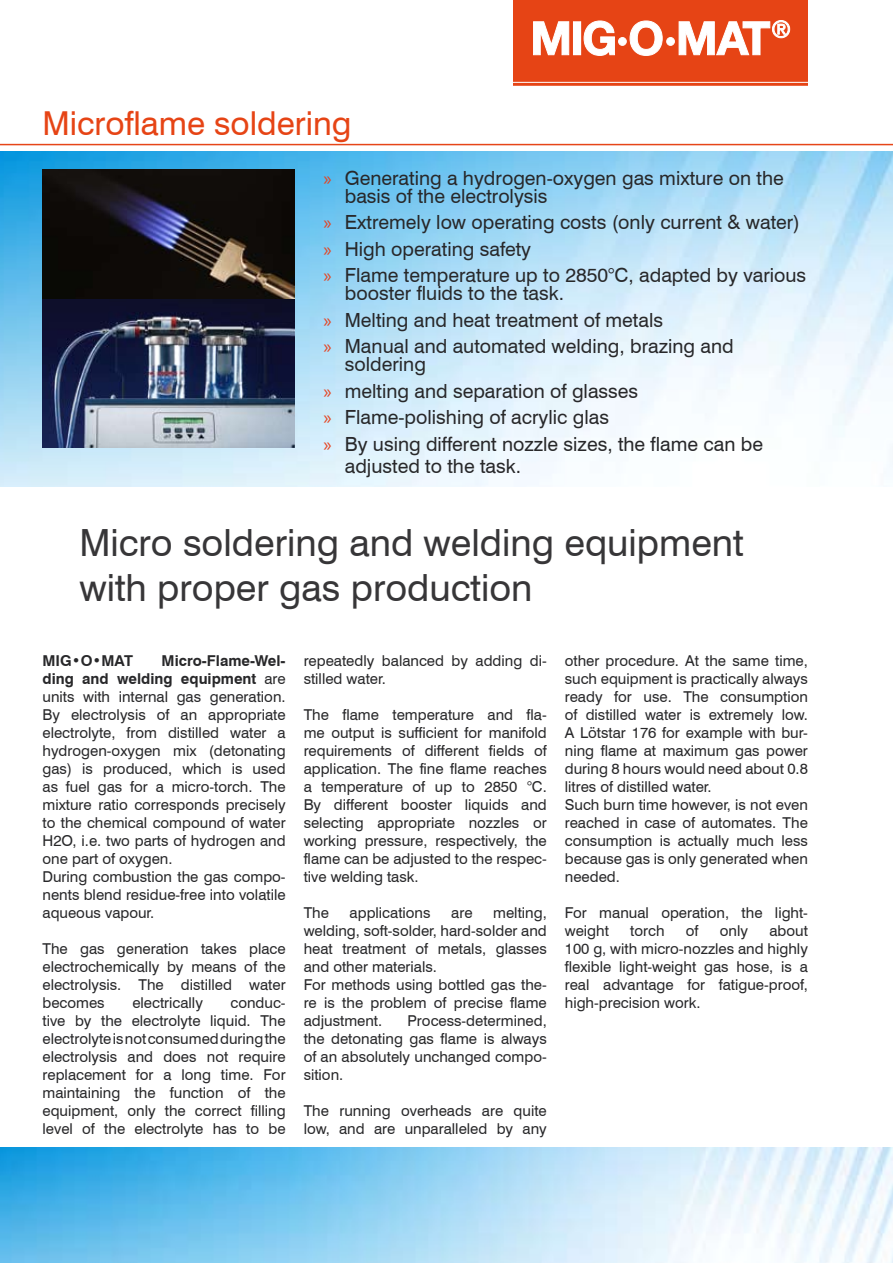
<style>
.page{position:relative;width:893px;height:1263px;background:#fff}
.page>*{position:absolute;margin:0;border:0;box-sizing:border-box;transform-origin:0 0}
.t1{font:37.5px/45px "Swiss 721 BT";color:#373638}
.t2{font:33px "Swiss 721 BT";color:#e64415}
.t3{font:19.5px/26.5px "Swiss 721 BT";color:#28282a}
.t4{font:19.5px/26.5px "Myriad Pro";color:#e6421f;text-align:justify}
.t5{font:15px/18px "Swiss 721 BT";color:#28282a}
.t6{font:700 15px "Swiss 721 BT";color:#28282a}
.s1{font-weight:700}
</style>
<div class="page">
<img style="left:0;top:1147px;width:893px;height:116px">
<img style="left:0;top:152px;width:893px;height:334px">
<hr style="left:0;top:144px;width:893px;height:1px;background:#e64619">
<svg style="left:514px;top:0;width:294px;height:86px"></svg>
<img style="left:43px;top:169px;width:251px;height:278px">
<h2 class="t2" style="left:43px;top:103px;width:311px">Microflame soldering</h2>
<h3 class="t4" style="left:324px;top:165px;width:10px">»</h3>
<h3 class="t4" style="left:324px;top:209px;width:10px">» » »</h3>
<h3 class="t4" style="left:324px;top:307px;width:10px">» »</h3>
<h3 class="t4" style="left:324px;top:378px;width:10px">» » »</h3>
<h3 class="t3" style="left:345px;top:169px;width:440px;line-height:18px">Generating a hydrogen-oxygen gas mixture on the basis of the electrolysis</h3>
<h3 class="t3" style="left:345px;top:209px;width:463px">Extremely low operating costs (only current &amp; water)<br>High operating safety<br>Flame temperature up to 2850°C, adapted by various</h3>
<h3 class="t3" style="left:345px;top:280px;width:391px">booster fluids to the task.<br>Melting and heat treatment of metals<br>Manual and automated welding, brazing and</h3>
<h3 class="t3" style="left:345px;top:351px;width:420px">soldering<br>melting and separation of glasses<br>Flame-polishing of acrylic glas<br>By using different nozzle sizes, the flame can be</h3>
<h3 class="t3" style="left:345px;top:453px;width:178px">adjusted to the task.</h3>
<h1 class="t1" style="left:79px;top:520px;width:666px">Micro soldering and welding equipment with proper gas production</h1>
<p class="t6" style="left:43px;top:652px;width:92px">MIG•O•MAT</p>
<p class="t5" style="left:43px;top:652px;width:245px;text-indent:119px"><span class="s1">Micro-Flame-Wel&shy;ding and welding equipment</span> are units with internal gas generation.<br>By electrolysis of an appropriate electrolyte, from distilled water a hydrogen-oxygen mix (detonating gas) is produced, which is used as fuel gas for a micro-torch. The mixture ratio corresponds precisely to the chemical compound of water<br>H2O, i.e. two parts of hydrogen and one part of oxygen.<br>During combustion the gas compo&shy;nents blend residue-free into volatile aqueous vapour.</p>
<p class="t5" style="left:43px;top:940px;width:245px;text-align:justify">The gas generation takes place electrochemically by means of the electrolysis. The distilled water becomes</p>
<p class="t5" style="left:43px;top:994px;width:245px;text-align:justify;text-indent:188px">conduc&shy;tive by the electrolyte liquid. The electrolyte is not consumed during the electrolysis and does not require replacement for a long time. For maintaining the function of the equipment, only the correct filling level of the electrolyte has to be</p>
<p class="t5" style="left:132px;top:994px;width:72px">electrically</p>
<p class="t5" style="left:304px;top:652px;width:245px">repeatedly balanced by adding di&shy;stilled water.</p>
<p class="t5" style="left:304px;top:706px;width:245px;text-align:justify">The flame temperature and fla&shy;me output is sufficient for manifold requirements of different fields of application. The fine flame reaches a temperature of up to 2850 °C.<br>By different booster liquids and selecting appropriate nozzles or working pressure, respectively, the flame can be adjusted to the respec&shy;tive welding task.</p>
<p class="t5" style="left:304px;top:904px;width:27px">The</p>
<p class="t5" style="left:350px;top:904px;width:82px">applications</p>
<p class="t5" style="left:451px;top:904px;width:23px">are</p>
<p class="t5" style="left:304px;top:904px;width:245px;text-indent:190px">melting, welding, soft-solder, hard-solder and heat treatment of metals, glasses and other materials.<br>For methods using bottled gas the&shy;re is the problem of precise flame adjustment.</p>
<p class="t5" style="left:304px;top:1012px;width:245px;text-align:justify;text-indent:104px">Process-determined, the detonating gas flame is always of an absolutely unchanged compo&shy;sition.</p>
<p class="t5" style="left:304px;top:1102px;width:245px">The running overheads are quite low, and are unparalleled by any</p>
<p class="t5" style="left:565px;top:652px;width:245px">other procedure. At the same time, such equipment is practically always ready for use. The consumption of distilled water is extremely low.<br>A Lötstar 176 for example with bur&shy;ning flame at maximum gas power during 8 hours would need about 0.8 litres of distilled water.<br>Such burn time however, is not even reached in case of automates. The consumption is actually much less because gas is only generated when needed.</p>
<p class="t5" style="left:565px;top:904px;width:245px">For manual operation, the light&shy;weight</p>
<p class="t5" style="left:630px;top:922px;width:36px">torch</p>
<p class="t5" style="left:686px;top:922px;width:14px">of</p>
<p class="t5" style="left:720px;top:922px;width:30px">only</p>
<p class="t5" style="left:565px;top:922px;width:245px;text-align:justify;text-indent:205px">about 100 g, with micro-nozzles and highly flexible light-weight gas hose, is a real advantage for fatigue-proof, high-precision work.</p>
</div>
